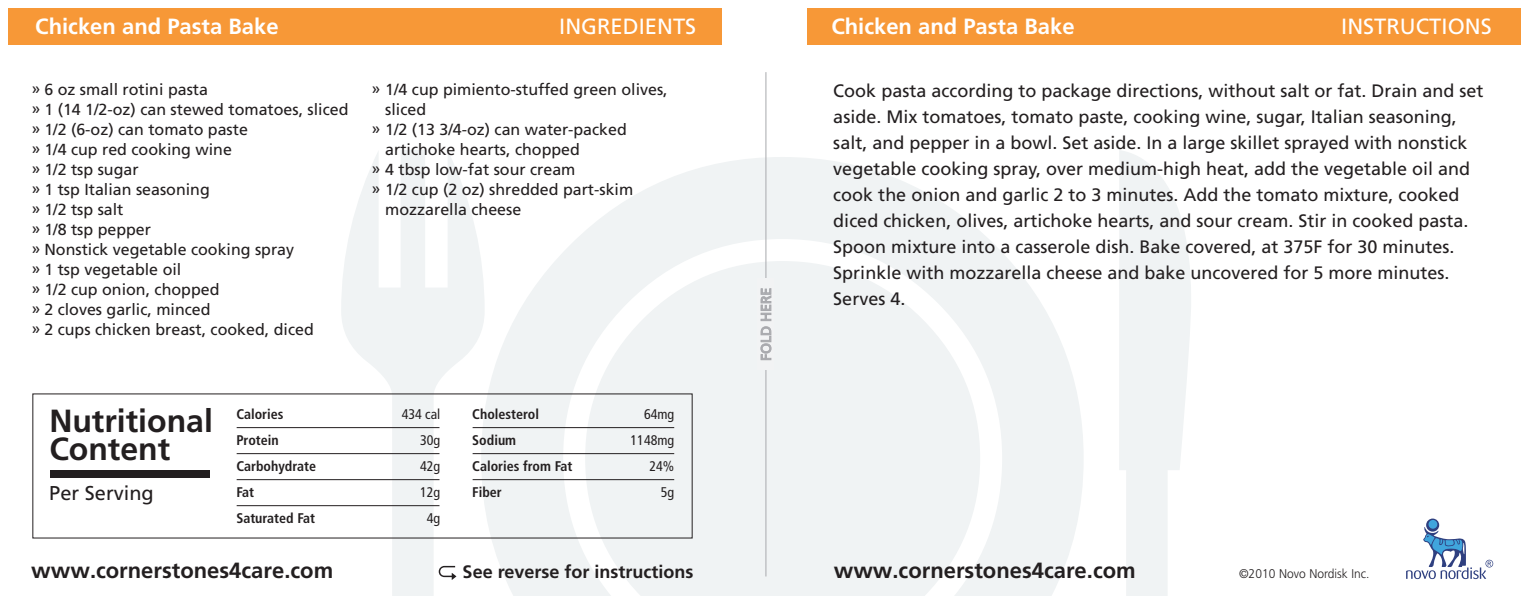
<style>
.page{position:relative;width:1530px;height:598px;background:#fff}
.page>*{position:absolute;margin:0;border:0;box-sizing:border-box;transform-origin:0 0}
.t1{font:700 32px/28px "Frutiger";color:#231f20}
.t2{font:700 22px "Frutiger";color:#231f20}
.t3{font:700 22px "Frutiger";color:#fff}
.t4{font:22px "Frutiger";color:#fff}
.t5{font:20px "Frutiger";color:#231f20}
.t6{font:18px/26px "Frutiger";color:#231f20}
.t7{font:700 18px "Frutiger";color:#231f20}
.t8{font:16px/20px "Frutiger";color:#231f20}
.t9{font:700 condensed 14px/26px "Frutiger";color:#231f20}
.t10{font:condensed 14px/26px "Frutiger";color:#231f20;text-align:right}
.t11{font:14px "Frutiger";color:#a8a9ad}
.t12{font:300 12.6px "Frutiger";color:#231f20;scale:.95 1}
</style>
<div class="page">
<svg style="left:341px;top:150px;width:850px;height:446px;fill:#f0f3f4"></svg>
<div style="left:8px;top:8px;width:714px;height:36px;background:#f79837"></div>
<div style="left:807px;top:8px;width:714px;height:36px;background:#f79837"></div>
<hr style="left:766px;top:72px;width:1px;height:504px;background:#a8a9ad">
<div style="left:758px;top:279px;width:16px;height:91px;background:#f2f3f4"></div>
<svg style="left:760px;top:288px;width:12px;height:72px"></svg>
<div style="left:51px;top:470px;width:159px;height:7px;background:#231f20"></div>
<svg style="left:439px;top:566px;width:17px;height:14px"></svg>
<svg style="left:1426px;top:518px;width:13px;height:13px"></svg>
<div style="left:1429px;top:520px;width:8px;height:8px;background:#40a5dc;border-radius:50%"></div>
<svg style="left:1406px;top:526px;width:87px;height:53px"></svg>
<p class="t3" style="left:35px;top:13px;width:245px">Chicken and Pasta Bake</p>
<p class="t3" style="left:831px;top:13px;width:245px">Chicken and Pasta Bake</p>
<p class="t4" style="left:559px;top:13px;width:138px">INGREDIENTS</p>
<p class="t4" style="left:1341px;top:13px;width:152px">INSTRUCTIONS</p>
<p class="t8" style="left:31px;top:79px;width:319px">» 6 oz small rotini pasta<br>» 1 (14 1/2-oz) can stewed tomatoes, sliced » 1/2 (6-oz) can tomato paste<br>» 1/4 cup red cooking wine<br>» 1/2 tsp sugar<br>» 1 tsp Italian seasoning<br>» 1/2 tsp salt<br>» 1/8 tsp pepper<br>» Nonstick vegetable cooking spray<br>» 1 tsp vegetable oil<br>» 1/2 cup onion, chopped<br>» 2 cloves garlic, minced<br>» 2 cups chicken breast, cooked, diced</p>
<p class="t8" style="left:371px;top:79px;width:298px">» 1/4 cup pimiento-stuffed green olives,</p>
<p class="t8" style="left:385px;top:99px;width:42px">sliced</p>
<p class="t8" style="left:371px;top:119px;width:257px">» 1/2 (13 3/4-oz) can water-packed</p>
<p class="t8" style="left:385px;top:139px;width:196px">artichoke hearts, chopped</p>
<p class="t8" style="left:371px;top:159px;width:206px">» 4 tbsp low-fat sour cream</p>
<p class="t8" style="left:371px;top:179px;width:263px">» 1/2 cup (2 oz) shredded part-skim</p>
<p class="t8" style="left:385px;top:199px;width:138px">mozzarella cheese</p>
<h1 class="t1" style="left:49px;top:407px;width:165px">Nutritional<br>Content</h1>
<p class="t5" style="left:49px;top:481px;width:106px">Per Serving</p>
<p class="t9" style="left:236px;top:401px;width:81px">Calories<br>Protein<br>Carbohydrate<br>Fat<br>Saturated Fat</p>
<p class="t9" style="left:472px;top:401px;width:101px">Cholesterol<br>Sodium<br>Calories from Fat<br>Fiber</p>
<p class="t10" style="left:402px;top:401px;width:40px">434 cal<br>30g<br>42g<br>12g<br>4g</p>
<p class="t10" style="left:631px;top:401px;width:45px">64mg<br>1148mg<br>24%<br>5g</p>
<p class="t11" style="left:758px;top:361px;width:75px;rotate:-90deg">FOLD HERE</p>
<p class="t6" style="left:833px;top:77px;width:652px">Cook pasta according to package directions, without salt or fat. Drain and set aside. Mix tomatoes, tomato paste, cooking wine, sugar, Italian seasoning, salt, and pepper in a bowl. Set aside. In a large skillet sprayed with nonstick vegetable cooking spray, over medium-high heat, add the vegetable oil and cook the onion and garlic 2 to 3 minutes. Add the tomato mixture, cooked diced chicken, olives, artichoke hearts, and sour cream. Stir in cooked pasta.<br>Spoon mixture into a casserole dish. Bake covered, at 375F for 30 minutes.<br>Sprinkle with mozzarella cheese and bake uncovered for 5 more minutes.<br>Serves 4.</p>
<p class="t2" style="left:31px;top:557px;width:303px">www.cornerstones4care.com</p>
<p class="t7" style="left:463px;top:561px;width:232px">See reverse for instructions</p>
<p class="t2" style="left:834px;top:557px;width:303px">www.cornerstones4care.com</p>
<p class="t12" style="left:1239px;top:566px;width:139px">©2010 Novo Nordisk Inc.</p>
</div>
